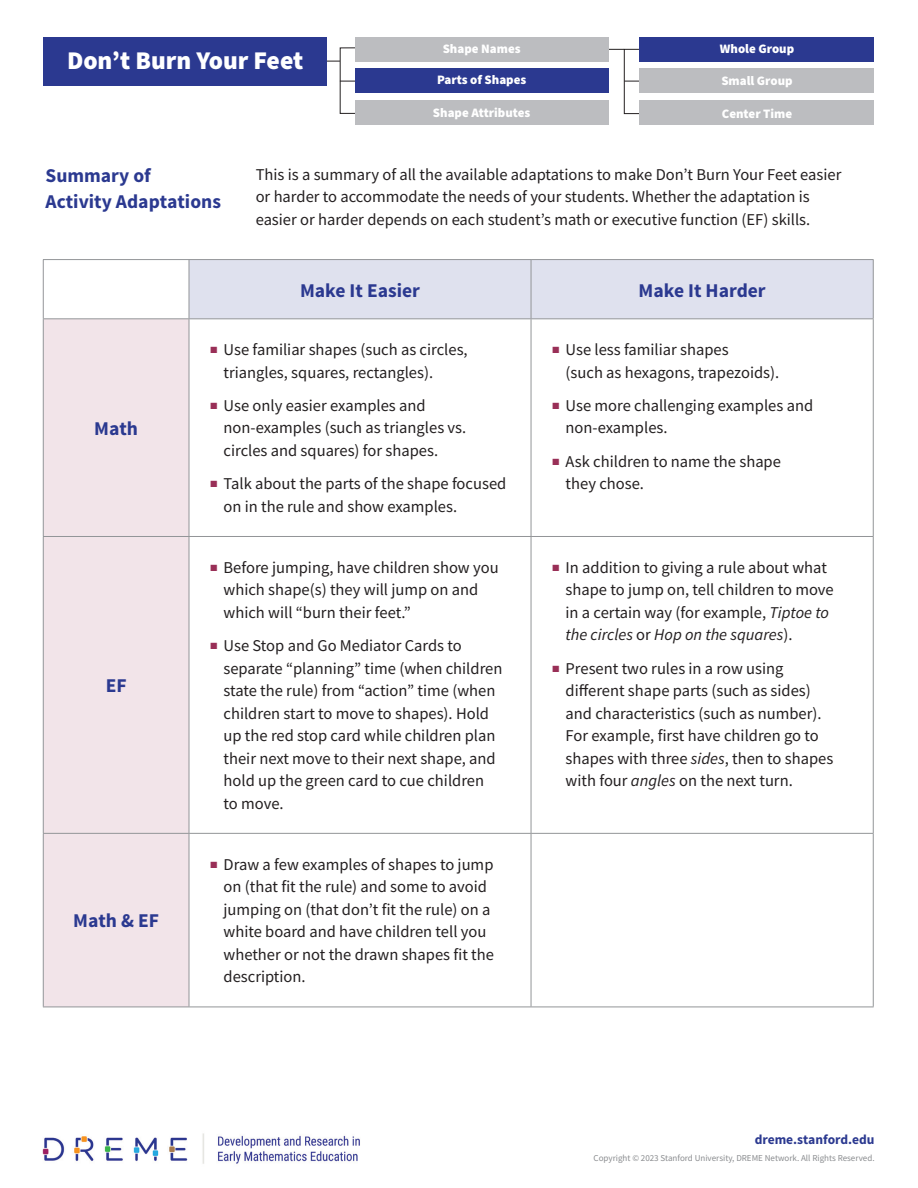
<style>
.page{position:relative;width:918px;height:1188px;background:#fff}
.page>*{position:absolute;margin:0;border:0;box-sizing:border-box;transform-origin:0 0}
.Text_Regular{font:900 25.5px "Source Sans Pro";color:#fff}
.Cell_header{font:700 19.5px "Source Sans Pro";color:#2b3990}
._1_Subheads_Purple{font:700 19.5px/25.5px "Source Sans Pro";color:#2b3990}
.cell_body{font:16.5px/22.5px "Source Sans Pro";color:#231f20}
._1_Body_Text{font:16.5px/22.5px "Source Sans Pro";color:#231f20}
.Copyright{font:700 13.5px "Source Sans Pro";color:#2b3990}
.Text_Regular-2{font:900 12.9px "Source Sans Pro";color:#fff}
.Copyright-2{font:9px "Source Sans Pro";color:#8a8c8f}
.s1{color:#992f57}
.s2{font-style:italic}
</style>
<div class="page">
<div style="left:190px;top:260px;width:683px;height:58px;background:#dfe1ee"></div>
<div style="left:44px;top:319px;width:145px;height:688px;background:#f2e4e9"></div>
<hr style="left:43px;top:259px;width:146px;height:1px;background:#939598">
<hr style="left:43px;top:260px;width:1px;height:58px;background:#939598">
<hr style="left:189px;top:259px;width:342px;height:1px;background:#939598">
<hr style="left:189px;top:260px;width:1px;height:58px;background:#939598">
<hr style="left:531px;top:259px;width:343px;height:1px;background:#939598">
<hr style="left:531px;top:260px;width:1px;height:58px;background:#939598">
<hr style="left:873px;top:260px;width:1px;height:58px;background:#939598">
<hr style="left:43px;top:318px;width:146px;height:1px;background:#939598">
<hr style="left:43px;top:319px;width:1px;height:217px;background:#939598">
<hr style="left:189px;top:318px;width:342px;height:1px;background:#939598">
<hr style="left:189px;top:319px;width:1px;height:217px;background:#939598">
<hr style="left:531px;top:318px;width:343px;height:1px;background:#939598">
<hr style="left:531px;top:319px;width:1px;height:217px;background:#939598">
<hr style="left:873px;top:319px;width:1px;height:217px;background:#939598">
<hr style="left:43px;top:536px;width:146px;height:1px;background:#939598">
<hr style="left:43px;top:537px;width:1px;height:296px;background:#939598">
<hr style="left:189px;top:536px;width:342px;height:1px;background:#939598">
<hr style="left:189px;top:537px;width:1px;height:296px;background:#939598">
<hr style="left:531px;top:536px;width:343px;height:1px;background:#939598">
<hr style="left:531px;top:537px;width:1px;height:296px;background:#939598">
<hr style="left:873px;top:537px;width:1px;height:296px;background:#939598">
<hr style="left:43px;top:833px;width:146px;height:1px;background:#939598">
<hr style="left:43px;top:834px;width:1px;height:173px;background:#939598">
<hr style="left:189px;top:833px;width:342px;height:1px;background:#939598">
<hr style="left:189px;top:834px;width:1px;height:173px;background:#939598">
<hr style="left:531px;top:833px;width:343px;height:1px;background:#939598">
<hr style="left:531px;top:834px;width:1px;height:173px;background:#939598">
<hr style="left:873px;top:834px;width:1px;height:173px;background:#939598">
<hr style="left:43px;top:1007px;width:146px;height:1px;background:#939598">
<hr style="left:189px;top:1007px;width:342px;height:1px;background:#939598">
<hr style="left:531px;top:1007px;width:343px;height:1px;background:#939598">
<img style="left:42px;top:1133px;width:318px;height:31px">
<svg style="left:327px;top:61px;width:13px;height:1px"></svg>
<hr style="left:593px;top:49px;width:31px;height:1px;background:#231f20">
<div style="left:624px;top:49px;width:18px;height:65px;border:1px solid #231f20"></div>
<svg style="left:624px;top:81px;width:15px;height:1px"></svg>
<svg style="left:340px;top:81px;width:15px;height:1px"></svg>
<div style="left:639px;top:37px;width:235px;height:24px;background:#2b3990"></div>
<div style="left:639px;top:68px;width:235px;height:25px;background:#bcbdc0"></div>
<div style="left:639px;top:100px;width:235px;height:25px;background:#bcbdc0"></div>
<div style="left:355px;top:37px;width:254px;height:24px;background:#bcbdc0"></div>
<div style="left:355px;top:68px;width:254px;height:25px;background:#2b3990"></div>
<div style="left:355px;top:100px;width:254px;height:25px;background:#bcbdc0"></div>
<div style="left:44px;top:37px;width:283px;height:49px;background:#2b3990"></div>
<p class="Text_Regular" style="left:67px;top:43px;width:238px">Don’t Burn Your Feet</p>
<p class="Text_Regular-2" style="left:443px;top:40px;width:79px">Shape Names</p>
<p class="Text_Regular-2" style="left:437px;top:71px;width:91px">Parts of Shapes</p>
<p class="Text_Regular-2" style="left:433px;top:104px;width:99px">Shape Attributes</p>
<p class="Text_Regular-2" style="left:720px;top:40px;width:76px">Whole Group</p>
<p class="Text_Regular-2" style="left:721px;top:72px;width:73px">Small Group</p>
<p class="Text_Regular-2" style="left:722px;top:104px;width:72px">Center Time</p>
<p class="_1_Subheads_Purple" style="left:46px;top:164px;width:177px">Summary of<br>Activity Adaptations</p>
<p class="_1_Body_Text" style="left:256px;top:163px;width:587px">This is a summary of all the available adaptations to make Don’t Burn Your Feet easier or harder to accommodate the needs of your students. Whether the adaptation is easier or harder depends on each student’s math or executive function (EF) skills.</p>
<p class="Cell_header" style="left:94px;top:416px;width:45px">Math</p>
<p class="Cell_header" style="left:106px;top:673px;width:22px">EF</p>
<p class="Cell_header" style="left:73px;top:908px;width:87px">Math &amp; EF</p>
<p class="Cell_header" style="left:300px;top:278px;width:121px">Make It Easier</p>
<p class="Cell_header" style="left:639px;top:278px;width:129px">Make It Harder</p>
<p class="cell_body" style="left:224px;top:338px;width:246px;text-indent:-13px"><span class="s1">■</span> Use familiar shapes (such as circles, triangles, squares, rectangles).</p>
<p class="cell_body" style="left:224px;top:394px;width:244px;text-indent:-13px"><span class="s1">■</span> Use only easier examples and non-examples (such as triangles vs. circles and squares) for shapes.</p>
<p class="cell_body" style="left:224px;top:472px;width:284px;text-indent:-13px"><span class="s1">■</span> Talk about the parts of the shape focused on in the rule and show examples.</p>
<p class="cell_body" style="left:224px;top:556px;width:277px;text-indent:-13px"><span class="s1">■</span> Before jumping, have children show you which shape(s) they will jump on and which will “burn their feet.”</p>
<p class="cell_body" style="left:224px;top:634px;width:280px;text-indent:-13px"><span class="s1">■</span> Use Stop and Go Mediator Cards to separate “planning” time (when children state the rule) from “action” time (when children start to move to shapes). Hold up the red stop card while children plan their next move to their next shape, and hold up the green card to cue children to move.</p>
<p class="cell_body" style="left:224px;top:853px;width:272px;text-indent:-13px"><span class="s1">■</span> Draw a few examples of shapes to jump on (that fit the rule) and some to avoid jumping on (that don’t fit the rule) on a white board and have children tell you whether or not the drawn shapes fit the description.</p>
<p class="cell_body" style="left:566px;top:338px;width:215px;text-indent:-13px"><span class="s1">■</span> Use less familiar shapes<br>(such as hexagons, trapezoids).</p>
<p class="cell_body" style="left:566px;top:394px;width:249px;text-indent:-13px"><span class="s1">■</span> Use more challenging examples and non-examples.</p>
<p class="cell_body" style="left:566px;top:450px;width:217px;text-indent:-13px"><span class="s1">■</span> Ask children to name the shape they chose.</p>
<p class="cell_body" style="left:566px;top:556px;width:270px;text-indent:-13px"><span class="s1">■</span> In addition to giving a rule about what shape to jump on, tell children to move in a certain way (for example, <span class="s2">Tiptoe to the circles</span> or <span class="s2">Hop on the squares</span>).</p>
<p class="cell_body" style="left:566px;top:657px;width:269px;text-indent:-13px"><span class="s1">■</span> Present two rules in a row using different shape parts (such as sides) and characteristics (such as number).<br>For example, first have children go to shapes with three <span class="s2">sides</span>, then to shapes with four <span class="s2">angles</span> on the next turn.</p>
<p class="Copyright" style="left:755px;top:1131px;width:121px">dreme.stanford.edu</p>
<p class="Copyright-2" style="left:594px;top:1152px;width:283px">Copyright © 2023 Stanford University, DREME Network. All Rights Reserved.</p>
</div>
